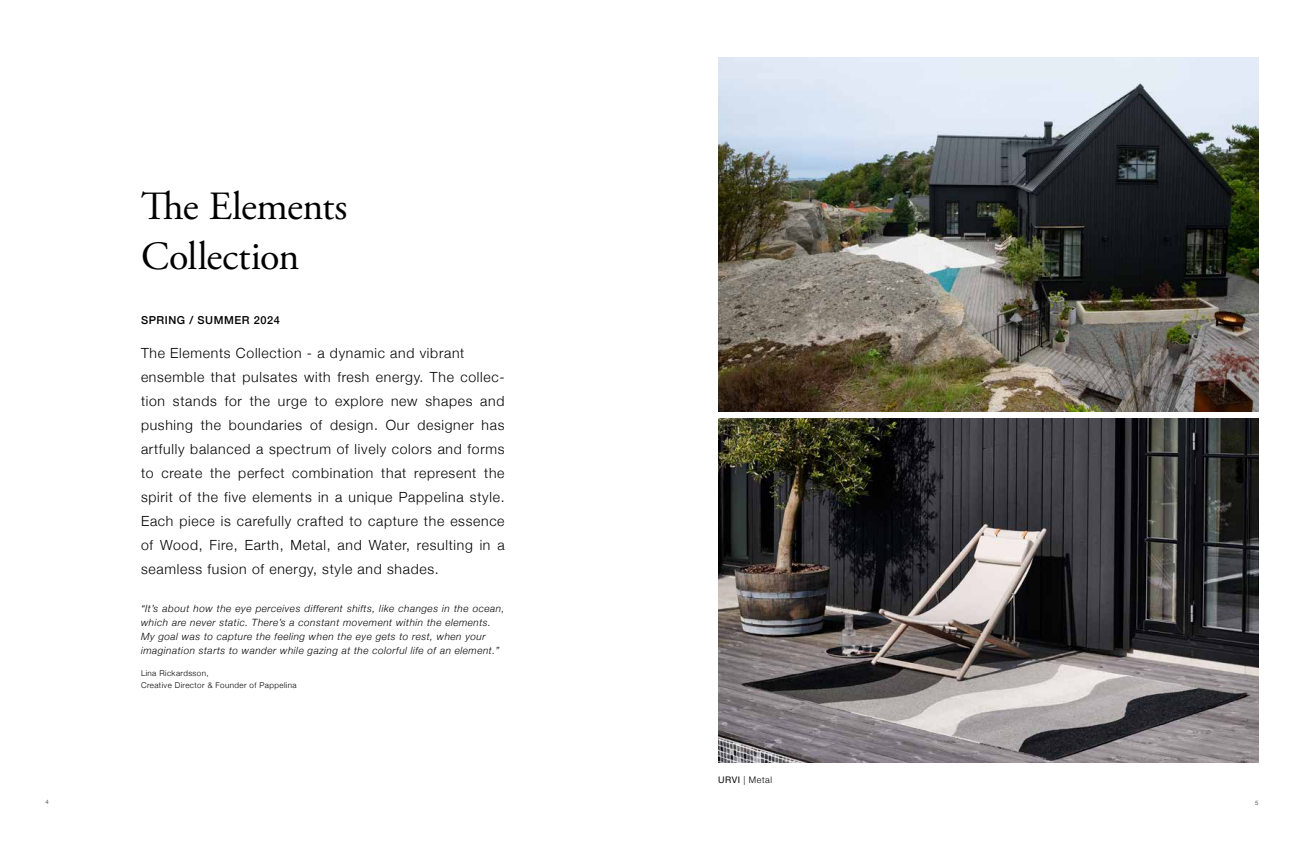
<style>
.page{position:relative;width:1304px;height:842px;background:#fff}
.page>*{position:absolute;margin:0;border:0;box-sizing:border-box;transform-origin:0 0}
.t1{font:40px/50px "Adobe Garamond Pro";letter-spacing:-.015em;color:#000}
.t2{font:300 14px/24px "Helvetica Neue";letter-spacing:.05em;color:#000}
.t3{font:500 11px "Helvetica Neue";letter-spacing:.05em;color:#000}
.t4{font:italic 300 10px/14px "Helvetica Neue";letter-spacing:.05em;color:#000}
.t5{font:300 9px "Helvetica Neue";letter-spacing:.06em;color:#000}
.t6{font:300 8px/12px "Helvetica Neue";letter-spacing:.05em;color:#000}
.t7{font:6px "Helvetica Neue";color:#575756}
.s1{font-weight:400}
</style>
<div class="page">
<img style="left:718px;top:57px;width:541px;height:354px">
<img style="left:718px;top:419px;width:541px;height:343px">
<h1 class="t1" style="left:141px;top:183px;width:208px">The Elements<br>Collection</h1>
<p class="t3" style="left:141px;top:312px;width:140px">SPRING / SUMMER 2024</p>
<p class="t2" style="left:141px;top:340px;width:365px">The Elements Collection - a dynamic and vibrant ensemble that pulsates with fresh energy. The collec&shy;tion stands for the urge to explore new shapes and pushing the boundaries of design. Our designer has artfully balanced a spectrum of lively colors and forms to create the perfect combination that represent the spirit of the five elements in a unique Pappelina style.<br>Each piece is carefully crafted to capture the essence of Wood, Fire, Earth, Metal, and Water, resulting in a seamless fusion of energy, style and shades.</p>
<p class="t4" style="left:141px;top:600px;width:365px">“It’s about how the eye perceives different shifts, like changes in the ocean, which are never static. There’s a constant movement within the elements.<br>My goal was to capture the feeling when the eye gets to rest, when your imagination starts to wander while gazing at the colorful life of an element.”</p>
<p class="t6" style="left:141px;top:667px;width:157px">Lina Rickardsson,<br>Creative Director &amp; Founder of Pappelina</p>
<p class="t5" style="left:718px;top:772px;width:56px"><span class="s1">URVI</span> | Metal</p>
<p class="t7" style="left:45px;top:797px;width:5px">4</p>
<p class="t7" style="left:1255px;top:798px;width:5px">5</p>
</div>
